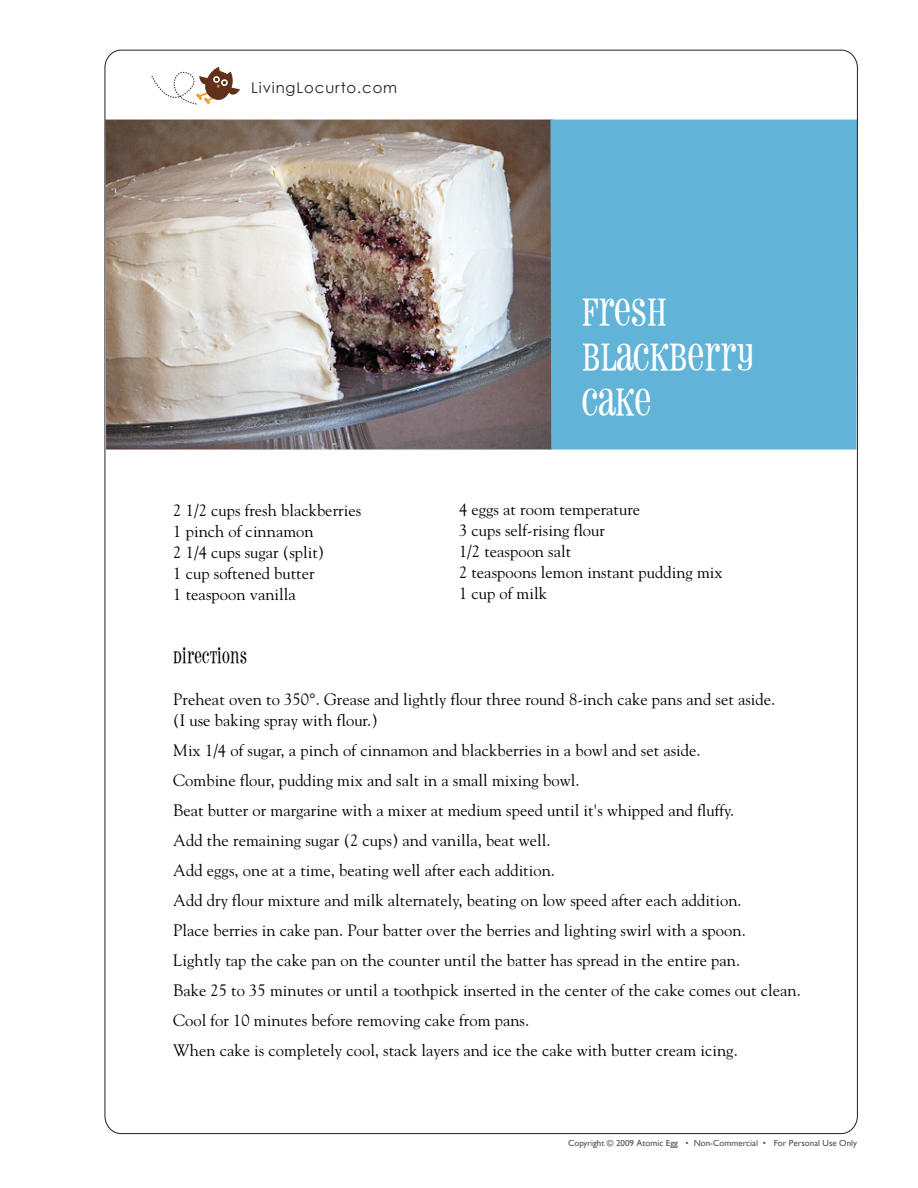
<style>
.page{position:relative;width:918px;height:1188px;background:#fff}
.page>*{position:absolute;margin:0;border:0;box-sizing:border-box;transform-origin:0 0}
.t1{font:37.5px/45px "Pharmacy";letter-spacing:.03em;color:#fff}
.t2{font:16.5px/30px "Goudy";color:#000}
.t3{font:16.5px "Pharmacy";letter-spacing:.05em;color:#000}
.t4{font:14.85px "Century Gothic";letter-spacing:.06em;color:#231f20}
.t5{font:9px "Gill Sans";color:#323232}
</style>
<div class="page">
<img style="left:107px;top:120px;width:443px;height:330px">
<div style="left:550px;top:120px;width:306px;height:330px;background:#61b3d8"></div>
<svg style="left:151px;top:68px;width:89px;height:37px"></svg>
<p class="t4" style="left:251px;top:78px;width:148px">LivingLocurto.com</p>
<p class="t2" style="left:173px;top:500px;width:189px;line-height:21px">2 1/2 cups fresh blackberries<br>1 pinch of cinnamon<br>2 1/4 cups sugar (split)<br>1 cup softened butter<br>1 teaspoon vanilla</p>
<h1 class="t1" style="left:582px;top:288px;width:173px">FRESH<br>BLACKBERRY<br>CAKE</h1>
<p class="t2" style="left:459px;top:498px;width:265px;line-height:21px">4 eggs at room temperature<br>3 cups self-rising flour<br>1/2 teaspoon salt<br>2 teaspoons lemon instant pudding mix<br>1 cup of milk</p>
<p class="t3" style="left:173px;top:647px;width:75px">DIRECTIONS</p>
<p class="t2" style="left:173px;top:689px;width:604px;line-height:21px">Preheat oven to 350°. Grease and lightly flour three round 8-inch cake pans and set aside. (I use baking spray with flour.)</p>
<p class="t2" style="left:173px;top:735px;width:629px">Mix 1/4 of sugar, a pinch of cinnamon and blackberries in a bowl and set aside.<br>Combine flour, pudding mix and salt in a small mixing bowl.<br>Beat butter or margarine with a mixer at medium speed until it's whipped and fluffy.<br>Add the remaining sugar (2 cups) and vanilla, beat well.<br>Add eggs, one at a time, beating well after each addition.<br>Add dry flour mixture and milk alternately, beating on low speed after each addition.<br>Place berries in cake pan. Pour batter over the berries and lighting swirl with a spoon.<br>Lightly tap the cake pan on the counter until the batter has spread in the entire pan.<br>Bake 25 to 35 minutes or until a toothpick inserted in the center of the cake comes out clean.<br>Cool for 10 minutes before removing cake from pans.<br>When cake is completely cool, stack layers and ice the cake with butter cream icing.</p>
<p class="t5" style="left:568px;top:1138px;width:291px">Copyright © 2009 Atomic Egg • Non-Commercial • For Personal Use Only</p>
</div>
